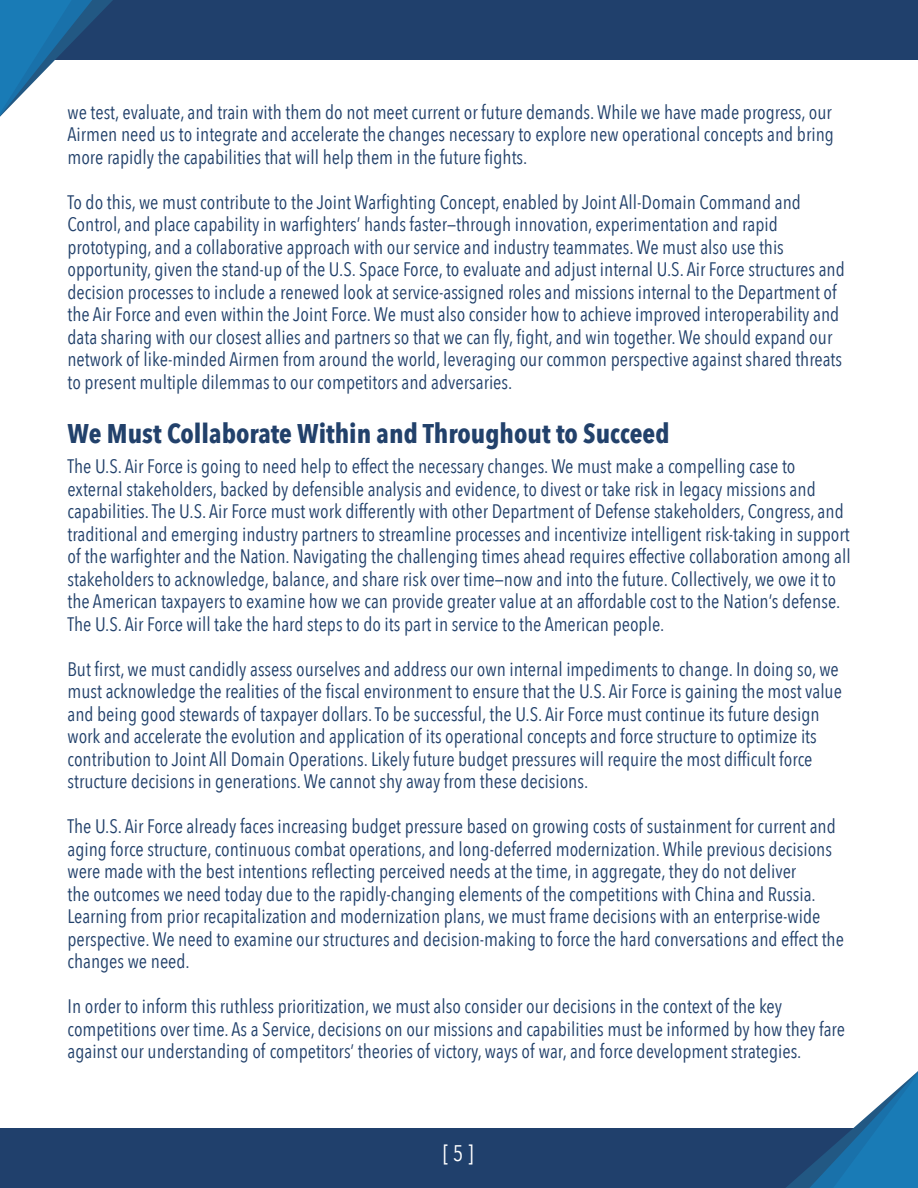
<style>
.page{position:relative;width:918px;height:1188px;background:#fff}
.page>*{position:absolute;margin:0;border:0;box-sizing:border-box;transform-origin:0 0}
.t1{font:700 27px "Avenir Next Condensed";color:#22416b}
.t2{font:22.5px "Avenir Next Condensed";color:#fff}
.t3{font:19.5px "Avenir Next Condensed";color:#22416b}
</style>
<div class="page">
<div style="left:0;top:1128px;width:918px;height:60px;background:#20406c"></div>
<svg style="left:786px;top:1071px;width:132px;height:117px"></svg>
<div style="left:0;top:0;width:918px;height:60px;background:#20406c"></div>
<svg style="left:0;top:0;width:113px;height:117px"></svg>
<p class="t3" style="left:68px;top:95px;width:766px">we test, evaluate, and train with them do not meet current or future demands. While we have made progress, our</p>
<p class="t3" style="left:68px;top:118px;width:768px">Airmen need us to integrate and accelerate the changes necessary to explore new operational concepts and bring</p>
<p class="t3" style="left:68px;top:140px;width:461px">more rapidly the capabilities that will help them in the future fights.</p>
<p class="t3" style="left:68px;top:185px;width:735px">To do this, we must contribute to the Joint Warfighting Concept, enabled by Joint All-Domain Command and</p>
<p class="t3" style="left:68px;top:208px;width:712px">Control, and place capability in warfighters’ hands faster—through innovation, experimentation and rapid</p>
<p class="t3" style="left:68px;top:230px;width:718px">prototyping, and a collaborative approach with our service and industry teammates. We must also use this</p>
<p class="t3" style="left:68px;top:253px;width:779px">opportunity, given the stand-up of the U.S. Space Force, to evaluate and adjust internal U.S. Air Force structures and</p>
<p class="t3" style="left:68px;top:275px;width:771px">decision processes to include a renewed look at service-assigned roles and missions internal to the Department of</p>
<p class="t3" style="left:68px;top:298px;width:773px">the Air Force and even within the Joint Force. We must also consider how to achieve improved interoperability and</p>
<p class="t3" style="left:68px;top:320px;width:766px">data sharing with our closest allies and partners so that we can fly, fight, and win together. We should expand our</p>
<p class="t3" style="left:68px;top:343px;width:776px">network of like-minded Airmen from around the world, leveraging our common perspective against shared threats</p>
<p class="t3" style="left:68px;top:365px;width:446px">to present multiple dilemmas to our competitors and adversaries.</p>
<p class="t1" style="left:68px;top:417px;width:604px">We Must Collaborate Within and Throughout to Succeed</p>
<p class="t3" style="left:68px;top:450px;width:730px">The U.S. Air Force is going to need help to effect the necessary changes. We must make a compelling case to</p>
<p class="t3" style="left:68px;top:472px;width:750px">external stakeholders, backed by defensible analysis and evidence, to divest or take risk in legacy missions and</p>
<p class="t3" style="left:68px;top:495px;width:778px">capabilities. The U.S. Air Force must work differently with other Department of Defense stakeholders, Congress, and</p>
<p class="t3" style="left:68px;top:517px;width:784px">traditional and emerging industry partners to streamline processes and incentivize intelligent risk-taking in support</p>
<p class="t3" style="left:68px;top:540px;width:785px">of the warfighter and the Nation. Navigating the challenging times ahead requires effective collaboration among all</p>
<p class="t3" style="left:68px;top:562px;width:770px">stakeholders to acknowledge, balance, and share risk over time—now and into the future. Collectively, we owe it to</p>
<p class="t3" style="left:68px;top:585px;width:774px">the American taxpayers to examine how we can provide greater value at an affordable cost to the Nation’s defense.</p>
<p class="t3" style="left:68px;top:607px;width:598px">The U.S. Air Force will take the hard steps to do its part in service to the American people.</p>
<p class="t3" style="left:68px;top:652px;width:773px">But first, we must candidly assess ourselves and address our own internal impediments to change. In doing so, we</p>
<p class="t3" style="left:68px;top:675px;width:776px">must acknowledge the realities of the fiscal environment to ensure that the U.S. Air Force is gaining the most value</p>
<p class="t3" style="left:68px;top:697px;width:754px">and being good stewards of taxpayer dollars. To be successful, the U.S. Air Force must continue its future design</p>
<p class="t3" style="left:68px;top:720px;width:751px">work and accelerate the evolution and application of its operational concepts and force structure to optimize its</p>
<p class="t3" style="left:68px;top:742px;width:747px">contribution to Joint All Domain Operations. Likely future budget pressures will require the most difficult force</p>
<p class="t3" style="left:68px;top:765px;width:522px">structure decisions in generations. We cannot shy away from these decisions.</p>
<p class="t3" style="left:68px;top:810px;width:770px">The U.S. Air Force already faces increasing budget pressure based on growing costs of sustainment for current and</p>
<p class="t3" style="left:68px;top:832px;width:766px">aging force structure, continuous combat operations, and long-deferred modernization. While previous decisions</p>
<p class="t3" style="left:68px;top:855px;width:730px">were made with the best intentions reflecting perceived needs at the time, in aggregate, they do not deliver</p>
<p class="t3" style="left:68px;top:877px;width:750px">the outcomes we need today due to the rapidly-changing elements of the competitions with China and Russia.</p>
<p class="t3" style="left:68px;top:900px;width:754px">Learning from prior recapitalization and modernization plans, we must frame decisions with an enterprise-wide</p>
<p class="t3" style="left:68px;top:922px;width:778px">perspective. We need to examine our structures and decision-making to force the hard conversations and effect the</p>
<p class="t3" style="left:68px;top:945px;width:124px">changes we need.</p>
<p class="t3" style="left:68px;top:990px;width:716px">In order to inform this ruthless prioritization, we must also consider our decisions in the context of the key</p>
<p class="t3" style="left:68px;top:1012px;width:779px">competitions over time. As a Service, decisions on our missions and capabilities must be informed by how they fare</p>
<p class="t3" style="left:68px;top:1035px;width:736px">against our understanding of competitors’ theories of victory, ways of war, and force development strategies.</p>
<p class="t2" style="left:443px;top:1134px;width:32px">[ 5 ]</p>
</div>
